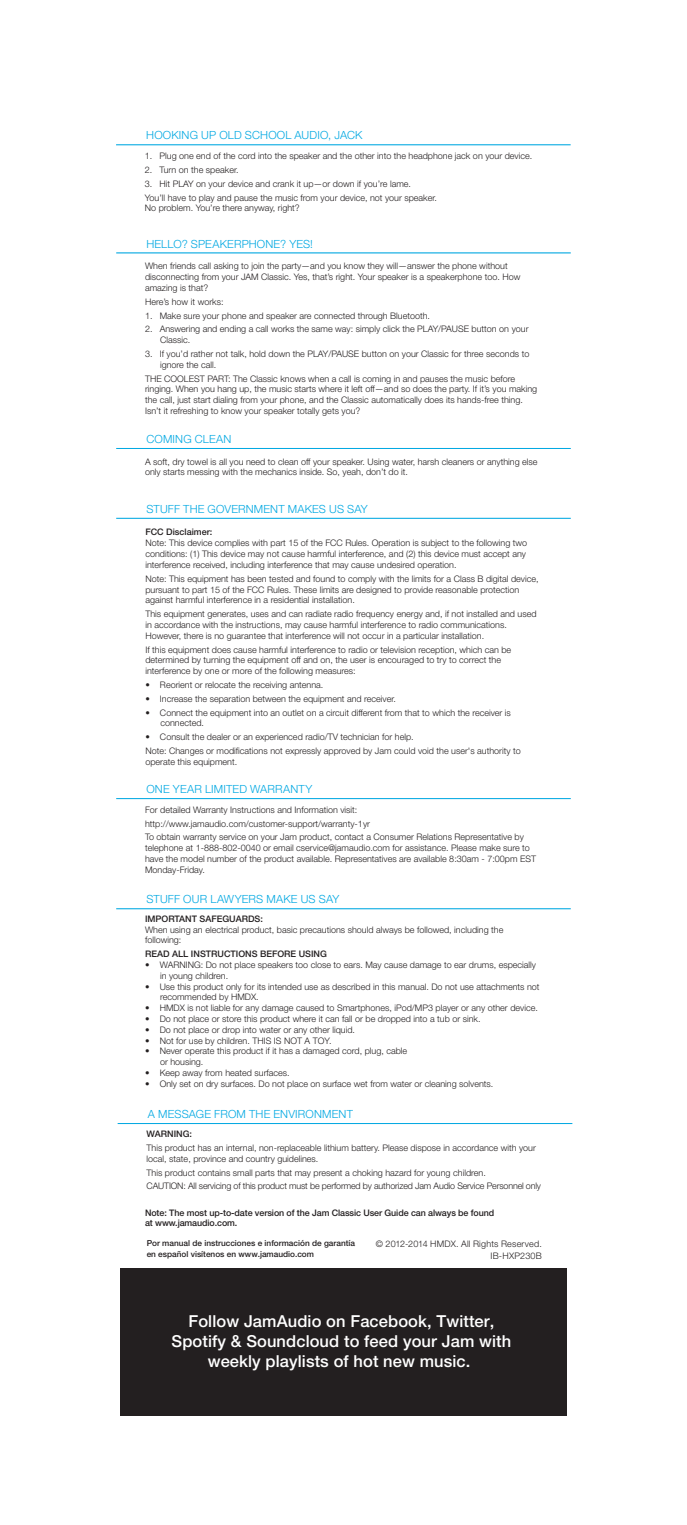
<style>
.page{position:relative;width:687px;height:1525px;background:#fff}
.page>*{position:absolute;margin:0;border:0;box-sizing:border-box;transform-origin:0 0}
.t1{font:500 16.5px/19.8px "Helvetica Neue LT Std";letter-spacing:.005em;color:#fff;text-align:center}
.t2{font:300 11.25px "Helvetica Neue LT Std";letter-spacing:.015em;color:#00a8e2}
.t3{font:300 9px/10.8px "Helvetica Neue LT Std";color:#231f20}
.t4{font:500 9px/10.5px "Helvetica Neue LT Std";letter-spacing:-.01em;color:#231f20}
.t5{font:300 9px/12px "Helvetica Neue LT Std";letter-spacing:.025em;color:#231f20;text-align:right}
.t6{font:500 8.25px/10.5px "Helvetica Neue LT Std";color:#231f20}
</style>
<div class="page">
<hr style="left:116px;top:144px;width:454px;height:1px;background:#00a8e2">
<hr style="left:116px;top:252px;width:454px;height:1px;background:#00a8e2">
<hr style="left:116px;top:448px;width:454px;height:1px;background:#00a8e2">
<hr style="left:116px;top:518px;width:454px;height:1px;background:#00a8e2">
<hr style="left:116px;top:798px;width:454px;height:1px;background:#00a8e2">
<hr style="left:116px;top:908px;width:454px;height:1px;background:#00a8e2">
<div style="left:120px;top:1267px;width:447px;height:148px;background:#231f20"></div>
<hr style="left:118px;top:1122px;width:454px;height:1px;background:#00a8e2">
<p class="t2" style="left:146px;top:128px;width:217px">HOOKING UP OLD SCHOOL AUDIO, JACK</p>
<p class="t3" style="left:145px;top:150px;width:388px">1. Plug one end of the cord into the speaker and the other into the headphone jack on your device.</p>
<p class="t3" style="left:145px;top:164px;width:95px">2. Turn on the speaker.</p>
<p class="t3" style="left:145px;top:176px;width:293px;line-height:13.8px">3. Hit PLAY on your device and crank it up—or down if you’re lame.<br>You’ll have to play and pause the music from your device, not your speaker.</p>
<p class="t3" style="left:145px;top:203px;width:156px">No problem. You’re there anyway, right?</p>
<p class="t2" style="left:146px;top:236px;width:168px">HELLO? SPEAKERPHONE? YES!</p>
<p class="t3" style="left:145px;top:260px;width:376px">When friends call asking to join the party—and you know they will—answer the phone without disconnecting from your JAM Classic. Yes, that’s right. Your speaker is a speakerphone too. How amazing is that?</p>
<p class="t3" style="left:145px;top:296px;width:80px">Here’s how it works:</p>
<p class="t3" style="left:145px;top:310px;width:286px">1. Make sure your phone and speaker are connected through Bluetooth.</p>
<p class="t3" style="left:160px;top:323px;width:370px;text-indent:-15px">2. Answering and ending a call works the same way: simply click the PLAY/PAUSE button on your<br>Classic.</p>
<p class="t3" style="left:160px;top:348px;width:370px;text-indent:-15px">3. If you’d rather not talk, hold down the PLAY/PAUSE button on your Classic for three seconds to ignore the call.</p>
<p class="t3" style="left:145px;top:373px;width:393px">THE COOLEST PART: The Classic knows when a call is coming in and pauses the music before ringing. When you hang up, the music starts where it left off—and so does the party. If it’s you making the call, just start dialing from your phone, and the Classic automatically does its hands-free thing.<br>Isn’t it refreshing to know your speaker totally gets you?</p>
<p class="t2" style="left:146px;top:432px;width:87px">COMING CLEAN</p>
<p class="t3" style="left:145px;top:456px;width:394px">A soft, dry towel is all you need to clean off your speaker. Using water, harsh cleaners or anything else only starts messing with the mechanics inside. So, yeah, don’t do it.</p>
<p class="t2" style="left:146px;top:502px;width:223px">STUFF THE GOVERNMENT MAKES US SAY</p>
<p class="t4" style="left:145px;top:527px;width:69px">FCC Disclaimer:</p>
<p class="t3" style="left:145px;top:537px;width:383px">Note: This device complies with part 15 of the FCC Rules. Operation is subject to the following two conditions: (1) This device may not cause harmful interference, and (2) this device must accept any interference received, including interference that may cause undesired operation.</p>
<p class="t3" style="left:145px;top:573px;width:394px">Note: This equipment has been tested and found to comply with the limits for a Class B digital device, pursuant to part 15 of the FCC Rules. These limits are designed to provide reasonable protection against harmful interference in a residential installation.</p>
<p class="t3" style="left:145px;top:608px;width:392px">This equipment generates, uses and can radiate radio frequency energy and, if not installed and used in accordance with the instructions, may cause harmful interference to radio communications.<br>However, there is no guarantee that interference will not occur in a particular installation.</p>
<p class="t3" style="left:145px;top:643px;width:367px">If this equipment does cause harmful interference to radio or television reception, which can be determined by turning the equipment off and on, the user is encouraged to try to correct the interference by one or more of the following measures:</p>
<p class="t3" style="left:145px;top:679px;width:179px">• Reorient or relocate the receiving antenna.</p>
<p class="t3" style="left:145px;top:693px;width:252px">• Increase the separation between the equipment and receiver.</p>
<p class="t3" style="left:160px;top:706px;width:352px;text-indent:-15px">• Connect the equipment into an outlet on a circuit different from that to which the receiver is connected.</p>
<p class="t3" style="left:145px;top:729px;width:377px;line-height:13.8px">• Consult the dealer or an experienced radio/TV technician for help.<br>Note: Changes or modifications not expressly approved by Jam could void the user's authority to</p>
<p class="t3" style="left:145px;top:756px;width:93px">operate this equipment.</p>
<p class="t2" style="left:146px;top:782px;width:167px">ONE YEAR LIMITED WARRANTY</p>
<p class="t3" style="left:145px;top:802px;width:380px;line-height:13.8px">For detailed Warranty Instructions and Information visit: http://www.jamaudio.com/customer-support/warranty-1yr<br>To obtain warranty service on your Jam product, contact a Consumer Relations Representative by</p>
<p class="t3" style="left:145px;top:842px;width:392px">telephone at 1-888-802-0040 or email cservice@jamaudio.com for assistance. Please make sure to have the model number of the product available. Representatives are available 8:30am - 7:00pm EST<br>Monday-Friday.</p>
<p class="t2" style="left:146px;top:892px;width:194px">STUFF OUR LAWYERS MAKE US SAY</p>
<p class="t4" style="left:145px;top:913px;width:119px">IMPORTANT SAFEGUARDS:</p>
<p class="t3" style="left:145px;top:923px;width:359px">When using an electrical product, basic precautions should always be followed, including the following:</p>
<p class="t4" style="left:145px;top:948px;width:183px">READ ALL INSTRUCTIONS BEFORE USING</p>
<p class="t3" style="left:160px;top:959px;width:377px;text-indent:-15px">• WARNING: Do not place speakers too close to ears. May cause damage to ear drums, especially in young children.</p>
<p class="t3" style="left:160px;top:980px;width:381px;text-indent:-15px">• Use this product only for its intended use as described in this manual. Do not use attachments not recommended by HMDX.</p>
<p class="t3" style="left:145px;top:1002px;width:394px">• HMDX is not liable for any damage caused to Smartphones, iPod/MP3 player or any other device.</p>
<p class="t3" style="left:145px;top:1013px;width:337px">• Do not place or store this product where it can fall or be dropped into a tub or sink.</p>
<p class="t3" style="left:145px;top:1023px;width:211px">• Do not place or drop into water or any other liquid.</p>
<p class="t3" style="left:145px;top:1034px;width:188px">• Not for use by children. THIS IS NOT A TOY.</p>
<p class="t3" style="left:160px;top:1045px;width:248px;text-indent:-15px">• Never operate this product if it has a damaged cord, plug, cable or housing.</p>
<p class="t3" style="left:145px;top:1067px;width:146px">• Keep away from heated surfaces.</p>
<p class="t3" style="left:145px;top:1077px;width:350px">• Only set on dry surfaces. Do not place on surface wet from water or cleaning solvents.</p>
<p class="t2" style="left:148px;top:1107px;width:206px">A MESSAGE FROM THE ENVIRONMENT</p>
<p class="t4" style="left:146px;top:1128px;width:47px">WARNING:</p>
<p class="t3" style="left:146px;top:1142px;width:390px">This product has an internal, non-replaceable lithium battery. Please dispose in accordance with your local, state, province and country guidelines.</p>
<p class="t3" style="left:146px;top:1165px;width:396px;line-height:13.8px">This product contains small parts that may present a choking hazard for young children.<br>CAUTION: All servicing of this product must be performed by authorized Jam Audio Service Personnel only</p>
<p class="t4" style="left:145px;top:1206px;width:350px">Note: The most up-to-date version of the Jam Classic User Guide can always be found at www.jamaudio.com.</p>
<p class="t6" style="left:147px;top:1237px;width:210px">Por manual de instrucciones e información de garantía en español visítenos en www.jamaudio.com</p>
<p class="t5" style="left:376px;top:1236px;width:167px">© 2012-2014 HMDX. All Rights Reserved.<br>IB-HXP230B</p>
<h1 class="t1" style="left:171px;top:1311px;width:341px">Follow JamAudio on Facebook, Twitter,<br>Spotify &amp; Soundcloud to feed your Jam with weekly playlists of hot new music.</h1>
</div>
